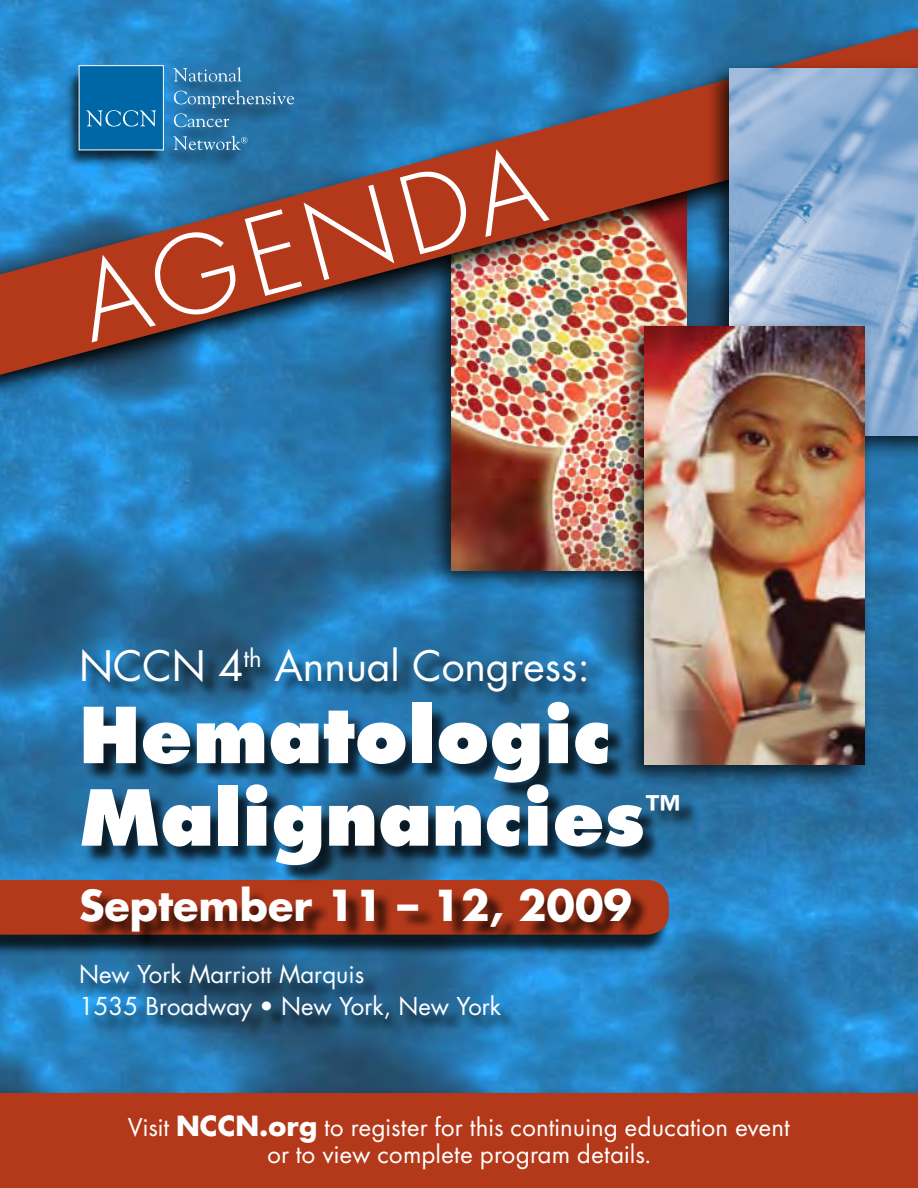
<style>
.page{position:relative;width:918px;height:1188px;background:#fff}
.page>*{position:absolute;margin:0;border:0;box-sizing:border-box;transform-origin:0 0}
.t1{font:300 119.25px "Futura T";color:#fff}
.t2{font:800 74.85px/82.5px "Futura";color:#fff}
.t3{font:700 41.55px "Futura";color:#fff}
.t4{font:40.8px "Futura";color:#fff}
.t5{font:27px/27px "Futura T";color:#fff;text-align:center}
.t6{font:24px/32px "Futura";color:#fff}
.s1{font-family:"Futura";font-weight:700}
</style>
<div class="page">
<img style="left:0;top:0;width:918px;height:1084px">
<div style="left:0;top:1084px;width:918px;height:104px;background:#000;opacity:.75"></div>
<div style="left:0;top:1094px;width:918px;height:94px;background:#b4391a"></div>
<div style="left:426px;top:147px;width:268px;height:446px;background:#000;opacity:.75"></div>
<img style="left:451px;top:400px;width:168px;height:170px">
<div style="left:0;top:885px;width:670px;height:71px;background:#000;opacity:.75"></div>
<div style="left:0;top:880px;width:82px;height:55px;background:#b4391a"></div>
<div style="left:82px;top:650px;width:615px;height:389px;background:#000;opacity:.75"></div>
<img style="left:0;top:16px;width:918px;height:384px">
<img style="left:0;top:29px;width:918px;height:346px">
<div style="left:703px;top:58px;width:215px;height:401px;background:#000;opacity:.75"></div>
<img style="left:729px;top:69px;width:189px;height:367px">
<div style="left:619px;top:316px;width:253px;height:472px;background:#000;opacity:.75"></div>
<img style="left:644px;top:327px;width:220px;height:438px">
<h1 class="t1" style="left:62px;top:237px;width:479px;rotate:-15deg">agenda</h1>
<h3 class="t4" style="left:79px;top:638px;width:512px">NCCN 4<sup>th</sup> Annual Congress:</h3>
<h2 class="t2" style="left:79px;top:695px;width:603px">Hematologic<br>Malignancies<sup>™</sup></h2>
<h3 class="t3" style="left:79px;top:876px;width:555px">September 11 – 12, 2009</h3>
<p class="t6" style="left:79px;top:958px;width:424px">New York Marriott Marquis<br>1535 Broadway • New York, New York</p>
<p class="t5" style="left:128px;top:1113px;width:664px">Visit <span class="s1">NCCN.org</span> to register for this continuing education event or to view complete program details.</p>
</div>
